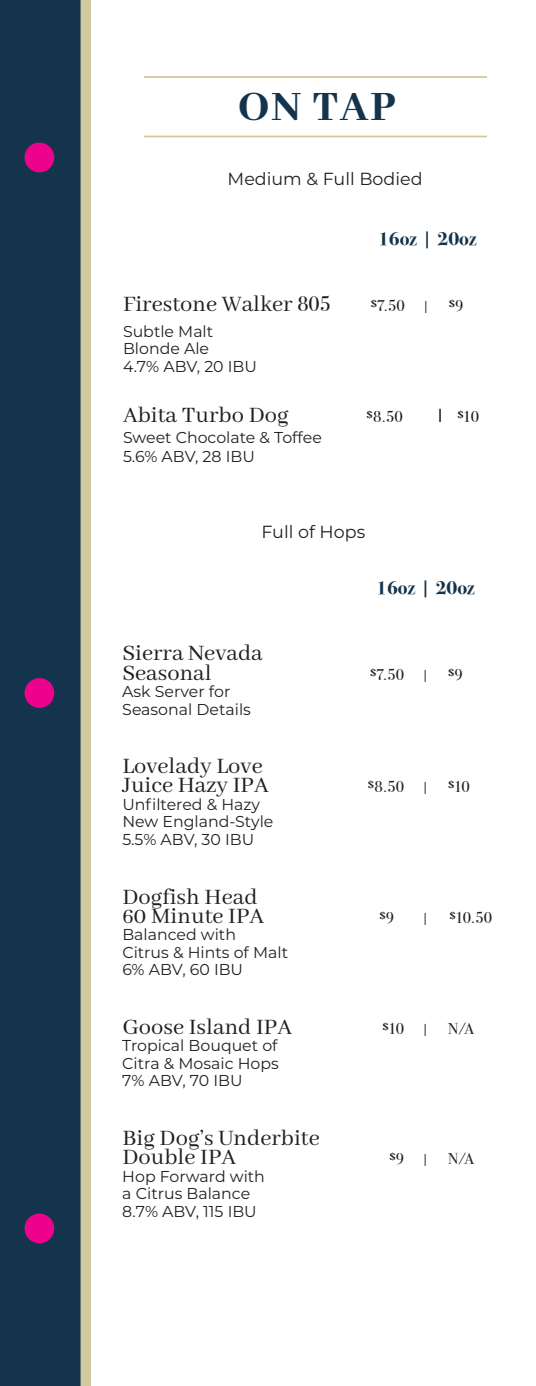
<style>
.page{position:relative;width:536px;height:1386px;background:#fff}
.page>*{position:absolute;margin:0;border:0;box-sizing:border-box;transform-origin:0 0}
.t1{font:800 45.5px "Abhaya Libre";color:#14344d}
.t2{font:24.5px/19.2px "Abhaya Libre";color:#231f20}
.t3{font:700 19.25px "Bodoni Svty Two ITCTT";color:#14344d}
.t4{font:17.5px "Montserrat";color:#231f20}
.t5{font:15.75px/17.5px "Montserrat";color:#231f20}
.t6{font:15.75px "Bodoni Svty Two ITCTT";letter-spacing:.005em;color:#231f20}
.t7{font:15.75px "Bodoni Svty Two ITCTT";color:#201d1e}
.t8{font:15.75px "Abhaya Libre";color:#231f20}
.t9{font:800 11.38px "Abhaya Libre";color:#231f20}
.s1{font-family:"Bodoni Svty Two ITCTT";font-size:21px}
.s2{font-family:"Abhaya Libre"}
.s3{font-family:"Bodoni Svty Two ITCTT";font-weight:400;font-size:15.75px}
.s4{font-family:"Bodoni";font-weight:700;font-size:19.25px}
.s5{font-size:22.75px}
.s6{font-size:25.38px}
.s7{font-weight:400;font-size:15.75px}
</style>
<div class="page">
<hr style="left:144px;top:76px;width:342px;height:2px;background:#d2c89e">
<hr style="left:144px;top:136px;width:342px;height:1px;background:#d2c89e">
<svg style="left:0;top:0;width:91px;height:1386px;background:#2a4556"></svg>
<div style="left:24px;top:143px;width:30px;height:29px;background:#ed028c;border-radius:50%"></div>
<div style="left:24px;top:678px;width:30px;height:30px;background:#ed028c;border-radius:50%"></div>
<div style="left:24px;top:1214px;width:30px;height:29px;background:#ed028c;border-radius:50%"></div>
<h1 class="t1" style="left:238px;top:81px;width:158px">ON TAP</h1>
<p class="t4" style="left:227px;top:167px;width:196px">Medium &amp; Full Bodied</p>
<p class="t3" style="left:378px;top:222px;width:100px">16oz | 20oz</p>
<h2 class="t2" style="left:123px;top:296px;width:209px">Firestone Walker <span class="s1">805</span></h2>
<p class="t6" style="left:370px;top:293px;width:59px"><sup>$</sup>7.50 <span class="s2">|</span></p>
<p class="t9" style="left:448px;top:298px;width:16px">$<span class="s3">9</span></p>
<p class="t5" style="left:123px;top:322px;width:135px">Subtle Malt<br>Blonde Ale<br>4.7% ABV, 20 IBU</p>
<h2 class="t2" style="left:123px;top:407px;width:167px">Abita Turbo Dog</h2>
<p class="t7" style="left:366px;top:404px;width:38px"><sup>$</sup>8.50</p>
<p class="t7" style="left:434px;top:404px;width:46px"><span class="s4">|</span> <sup>$</sup>10</p>
<p class="t5" style="left:123px;top:428px;width:200px;line-height:18.4px">Sweet Chocolate &amp; Toffee<br>5.6% ABV, 28 IBU</p>
<p class="t4" style="left:261px;top:520px;width:105px">Full of Hops</p>
<p class="t3" style="left:376px;top:571px;width:100px">16oz | 20oz</p>
<h2 class="t2" style="left:122px;top:645px;width:142px">Sierra Nevada<br>Seasonal</h2>
<p class="t5" style="left:122px;top:682px;width:130px">Ask Server for<br>Seasonal Details</p>
<h2 class="t2" style="left:122px;top:757px;width:148px">Lovelady Love<br>Juice Hazy IPA</h2>
<p class="t5" style="left:122px;top:795px;width:153px">Unfiltered &amp; Hazy<br>New England-Style<br>5.5% ABV, 30 IBU</p>
<h2 class="t2" style="left:122px;top:888px;width:143px">Dogfish Head<br><span class="s5">6</span><span class="s6">0</span> Minute IPA</h2>
<p class="t5" style="left:122px;top:925px;width:167px">Balanced with<br>Citrus &amp; Hints of Malt<br>6% ABV, 60 IBU</p>
<p class="t6" style="left:370px;top:661px;width:59px"><sup>$</sup>7.50 <span class="s2">|</span></p>
<p class="t9" style="left:448px;top:666px;width:16px">$<span class="s3">9</span></p>
<p class="t6" style="left:368px;top:774px;width:61px"><sup>$</sup>8.50 <span class="s2">|</span></p>
<p class="t6" style="left:448px;top:774px;width:23px"><sup>$</sup>10</p>
<p class="t9" style="left:379px;top:909px;width:16px">$<span class="s3">9</span></p>
<p class="t8" style="left:423px;top:910px;width:6px">|</p>
<p class="t6" style="left:449px;top:905px;width:44px"><sup>$</sup>10.50</p>
<h2 class="t2" style="left:122px;top:1018px;width:171px">Goose Island IPA</h2>
<p class="t6" style="left:382px;top:1016px;width:46px"><sup>$</sup>10 <span class="s2">|</span></p>
<p class="t6" style="left:448px;top:1016px;width:27px">N/A</p>
<p class="t5" style="left:122px;top:1037px;width:158px;text-align:justify">Tropical Bouquet of Citra &amp; Mosaic Hops 7% ABV, 70 IBU</p>
<h2 class="t2" style="left:122px;top:1129px;width:199px">Big Dog’s Underbite<br>Double IPA</h2>
<p class="t5" style="left:122px;top:1167px;width:144px">Hop Forward with a Citrus Balance<br>8.7% ABV, 115 IBU</p>
<p class="t9" style="left:389px;top:1151px;width:39px">$<span class="s3">9</span> <span class="s7">|</span></p>
<p class="t6" style="left:448px;top:1146px;width:27px">N/A</p>
</div>
